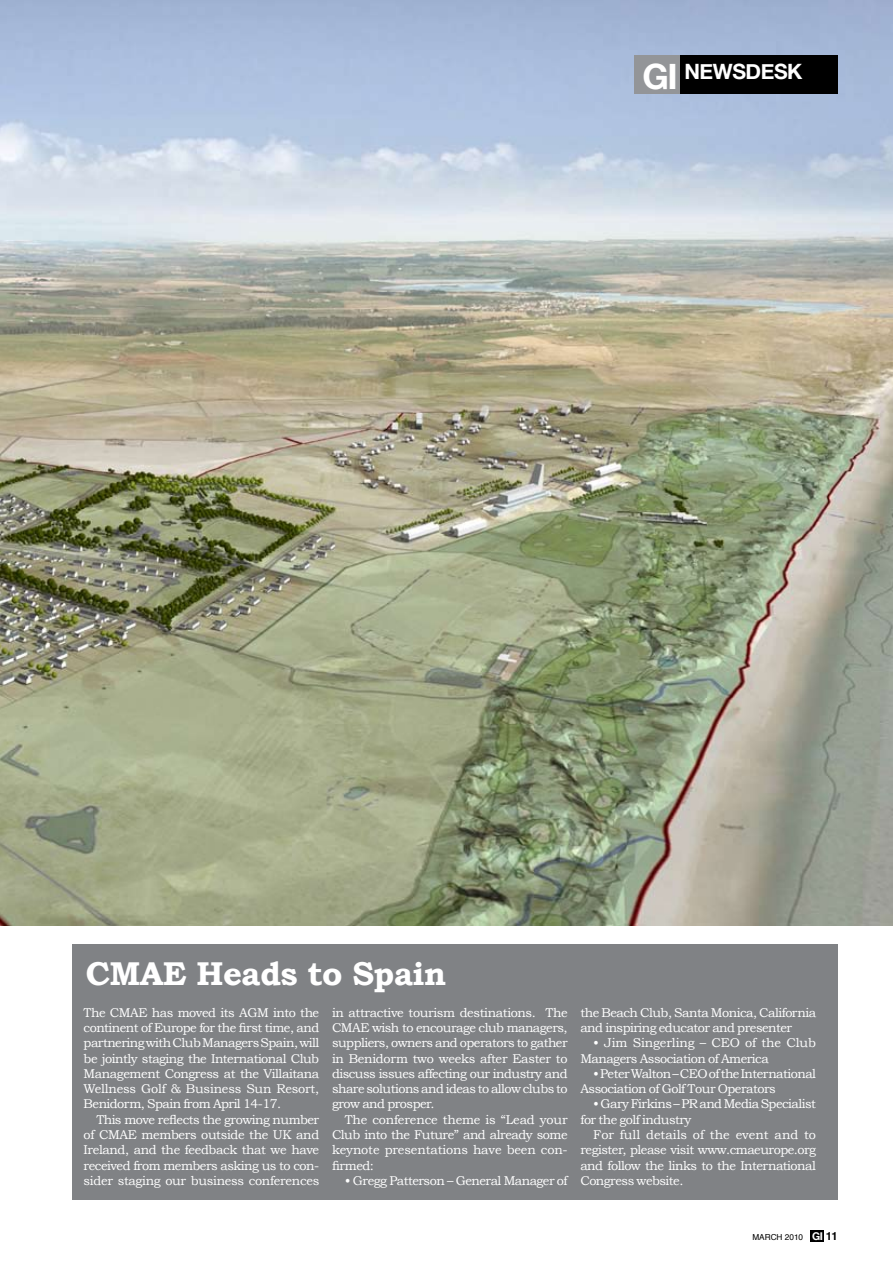
<style>
.page{position:relative;width:893px;height:1263px;background:#fff}
.page>*{position:absolute;margin:0;border:0;box-sizing:border-box;transform-origin:0 0}
.t1{font:700 33px "Bookman Old Style";letter-spacing:-.02em;color:#fff}
.t2{font:700 21px "Helvetica Neue";letter-spacing:-.02em;color:#fff}
.t3{font:12.75px/15.3px "Bookman Old Style";letter-spacing:-.04em;color:#fff;text-align:justify}
.t4{font:8.25px "Helvetica";color:#000}
.s1{font-size:34.95px}
.s2{font-family:"Helvetica Neue";font-weight:700;font-size:10.8px;color:#fff}
.s3{font-weight:700;font-size:11.25px}
</style>
<div class="page">
<img style="left:0;top:0;width:893px;height:925px">
<div style="left:72px;top:944px;width:766px;height:255px;background:#808285"></div>
<div style="left:810px;top:1230px;width:13px;height:11px;background:#000"></div>
<div style="left:637px;top:55px;width:118px;height:39px;background:#000"></div>
<div style="left:729px;top:55px;width:109px;height:39px;background:#000"></div>
<div style="left:634px;top:55px;width:46px;height:39px;background:#939598"></div>
<h2 class="t2" style="left:643px;top:59px;width:160px"><span class="s1">GI</span> NEWSDESK</h2>
<h1 class="t1" style="left:86px;top:954px;width:362px">CMAE Heads to Spain</h1>
<p class="t3" style="left:84px;top:1005px;width:237px">The CMAE has moved its AGM into the continent of Europe for the first time, and partnering with Club Managers Spain, will be jointly staging the International Club Management Congress at the Villaitana Wellness Golf &amp; Business Sun Resort, Benidorm, Spain from April 14-17.</p>
<p class="t3" style="left:84px;top:1112px;width:237px;text-indent:13px">This move reflects the growing number of CMAE members outside the UK and Ireland, and the feedback that we have received from members asking us to con&shy;sider staging our business conferences</p>
<p class="t3" style="left:332px;top:1005px;width:237px">in attractive tourism destinations. The CMAE wish to encourage club managers, suppliers, owners and operators to gather in Benidorm two weeks after Easter to discuss issues affecting our industry and share solutions and ideas to allow clubs to grow and prosper.</p>
<p class="t3" style="left:332px;top:1112px;width:237px;text-indent:13px">The conference theme is “Lead your Club into the Future” and already some keynote presentations have been con&shy;firmed:</p>
<p class="t3" style="left:345px;top:1173px;width:224px">• Gregg Patterson – General Manager of</p>
<p class="t3" style="left:580px;top:1005px;width:237px">the Beach Club, Santa Monica, California and inspiring educator and presenter</p>
<p class="t3" style="left:580px;top:1035px;width:237px;text-indent:13px">• Jim Singerling – CEO of the Club<br>Managers Association of America</p>
<p class="t3" style="left:580px;top:1066px;width:237px;text-indent:13px">• Peter Walton – CEO of the International<br>Association of Golf Tour Operators</p>
<p class="t3" style="left:580px;top:1096px;width:237px;text-indent:13px">• Gary Firkins – PR and Media Specialist for the golf industry</p>
<p class="t3" style="left:580px;top:1127px;width:237px;text-indent:13px">For full details of the event and to register, please visit www.cmaeurope.org and follow the links to the International Congress website.</p>
<p class="t4" style="left:752px;top:1231px;width:87px">MARCH 2010 <span class="s2">GI</span> <span class="s3">11</span></p>
</div>
